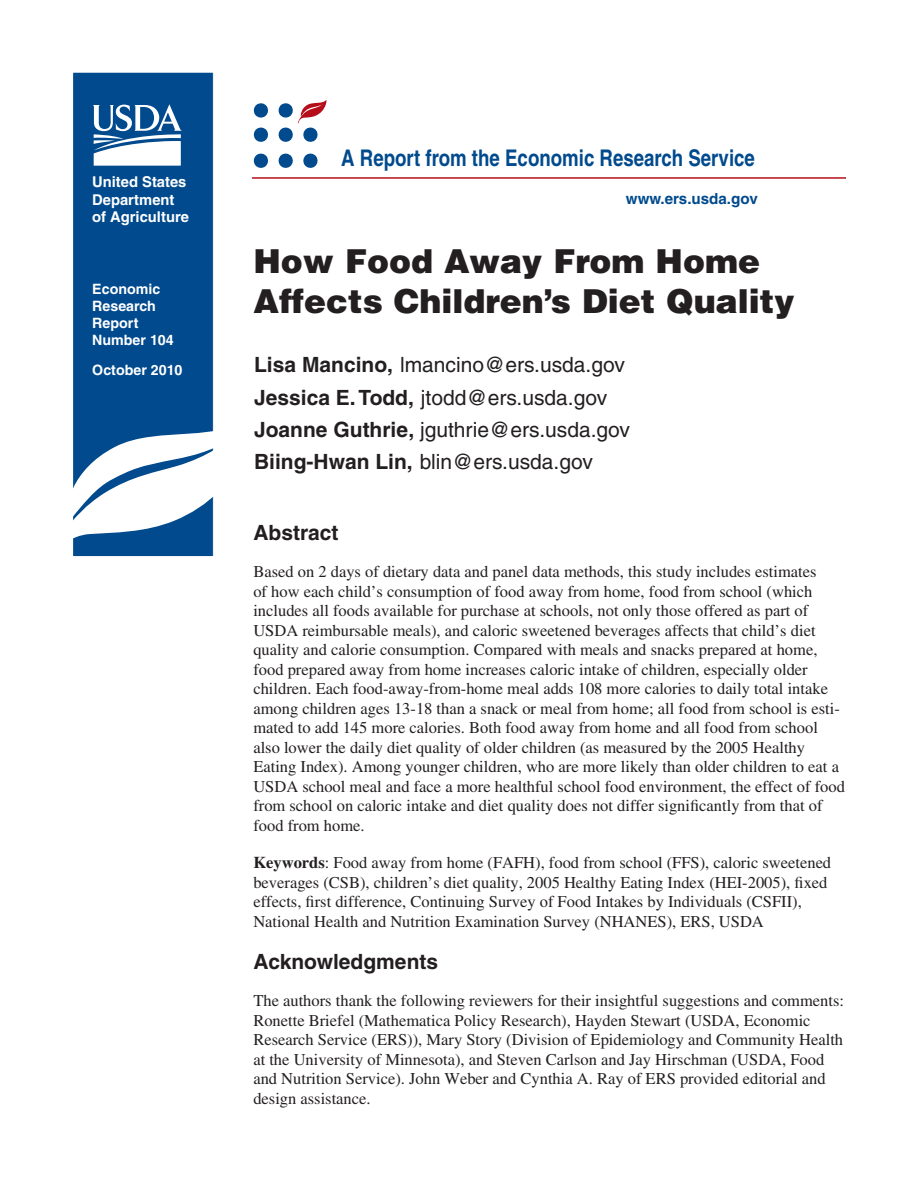
<style>
.page{position:relative;width:918px;height:1188px;background:#fff}
.page>*{position:absolute;margin:0;border:0;box-sizing:border-box;transform-origin:0 0}
.t1{font:900 33px/39.6px "Helvetica";color:#231f20}
.t2{font:700 condensed 22.95px "Helvetica";color:#004a8d}
.t3{font:21px/32.4px "Helvetica";color:#231f20}
.t4{font:700 21px "Helvetica";color:#231f20}
.t5{font:16.5px/19.5px "Times";color:#231f20}
.t6{font:700 15.3px "Helvetica";color:#004a8d}
.t7{font:700 14.85px/17.9px "Helvetica";color:#fff}
.t8{font:700 14.25px/17.1px "Helvetica";color:#fff}
.s1{font-weight:700}
</style>
<div class="page">
<div style="left:73px;top:72px;width:140px;height:484px;background:#004a8d"></div>
<div style="left:72px;top:72px;width:142px;height:484px;border:1px solid #fff"></div>
<svg style="left:72px;top:412px;width:142px;height:144px"></svg>
<hr style="left:252px;top:177px;width:594px;height:2px;background:#b50e1a">
<svg style="left:93px;top:104px;width:89px;height:62px"></svg>
<svg style="left:303px;top:153px;width:15px;height:15px"></svg>
<svg style="left:278px;top:100px;width:49px;height:42px"></svg>
<svg style="left:278px;top:153px;width:15px;height:15px"></svg>
<svg style="left:253px;top:103px;width:15px;height:15px"></svg>
<svg style="left:253px;top:127px;width:15px;height:15px"></svg>
<svg style="left:253px;top:153px;width:15px;height:15px"></svg>
<p class="t7" style="left:92px;top:172px;width:98px">United States<br>Department of Agriculture</p>
<p class="t8" style="left:92px;top:280px;width:83px">Economic<br>Research<br>Report<br>Number 104</p>
<p class="t8" style="left:92px;top:362px;width:92px">October 2010</p>
<h2 class="t2" style="left:341px;top:144px;width:415px">A Report from the Economic Research Service</h2>
<p class="t6" style="left:626px;top:189px;width:133px">www.ers.usda.gov</p>
<h1 class="t1" style="left:253px;top:241px;width:543px">How Food Away From Home<br>Affects Children’s Diet Quality</h1>
<p class="t3" style="left:254px;top:349px;width:378px"><span class="s1">Lisa Mancino,</span> lmancino@ers.usda.gov <span class="s1">Jessica E. Todd,</span> jtodd@ers.usda.gov <span class="s1">Joanne Guthrie,</span> jguthrie@ers.usda.gov <span class="s1">Biing-Hwan Lin,</span> blin@ers.usda.gov</p>
<p class="t4" style="left:253px;top:520px;width:87px">Abstract</p>
<p class="t5" style="left:253px;top:562px;width:593px">Based on 2 days of dietary data and panel data methods, this study includes estimates<br>of how each child’s consumption of food away from home, food from school (which includes all foods available for purchase at schools, not only those offered as part of USDA reimbursable meals), and caloric sweetened beverages affects that child’s diet quality and calorie consumption. Compared with meals and snacks prepared at home, food prepared away from home increases caloric intake of children, especially older children. Each food-away-from-home meal adds 108 more calories to daily total intake among children ages 13-18 than a snack or meal from home; all food from school is esti&shy;mated to add 145 more calories. Both food away from home and all food from school also lower the daily diet quality of older children (as measured by the 2005 Healthy Eating Index). Among younger children, who are more likely than older children to eat a USDA school meal and face a more healthful school food environment, the effect of food from school on caloric intake and diet quality does not differ significantly from that of food from home.</p>
<p class="t5" style="left:253px;top:853px;width:579px"><span class="s1">Keywords</span>: Food away from home (FAFH), food from school (FFS), caloric sweetened beverages (CSB), children’s diet quality, 2005 Healthy Eating Index (HEI-2005), fixed effects, first difference, Continuing Survey of Food Intakes by Individuals (CSFII), National Health and Nutrition Examination Survey (NHANES), ERS, USDA</p>
<p class="t4" style="left:253px;top:949px;width:186px">Acknowledgments</p>
<p class="t5" style="left:253px;top:991px;width:592px">The authors thank the following reviewers for their insightful suggestions and comments:<br>Ronette Briefel (Mathematica Policy Research), Hayden Stewart (USDA, Economic Research Service (ERS)), Mary Story (Division of Epidemiology and Community Health at the University of Minnesota), and Steven Carlson and Jay Hirschman (USDA, Food and Nutrition Service). John Weber and Cynthia A. Ray of ERS provided editorial and design assistance.</p>
</div>
